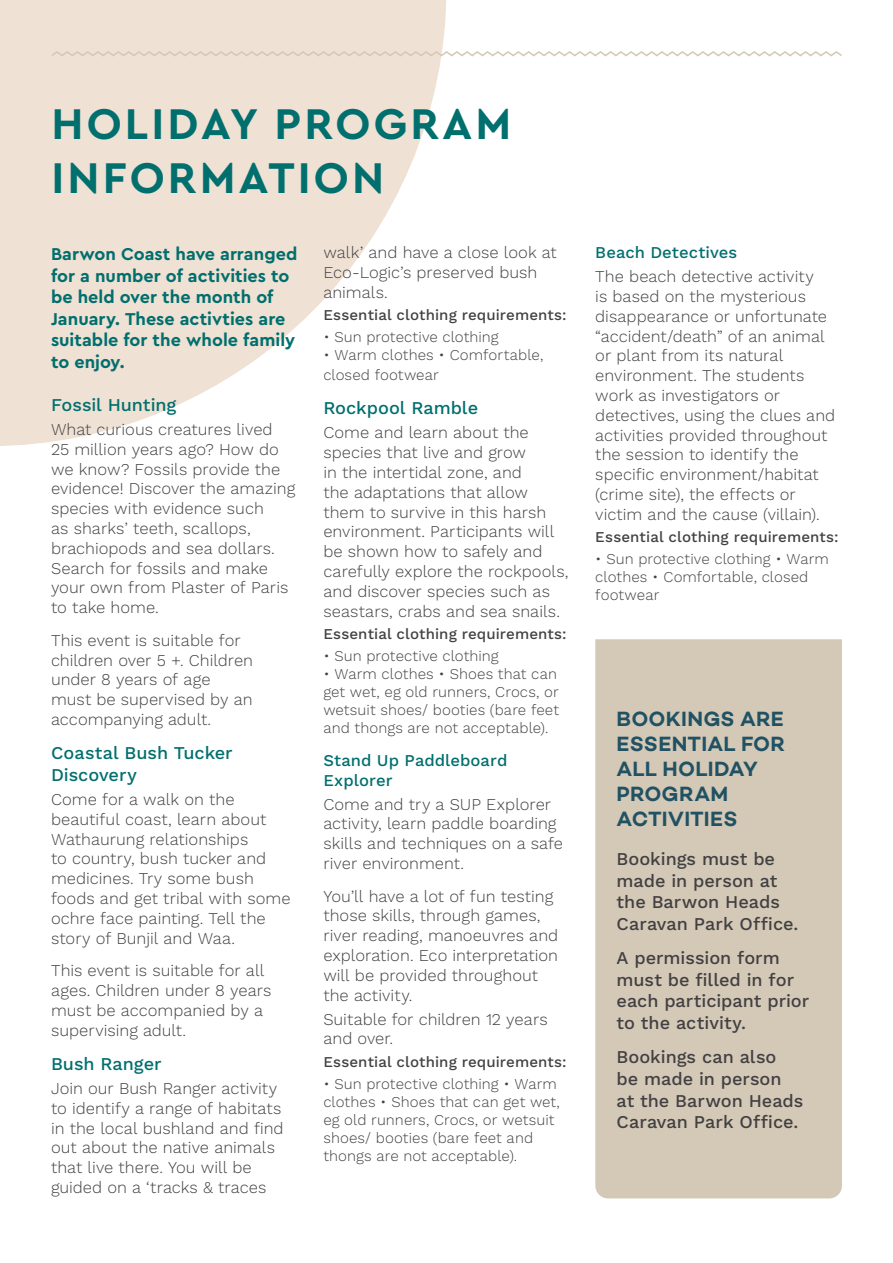
<style>
.page{position:relative;width:893px;height:1263px;background:#fff}
.page>*{position:absolute;margin:0;border:0;box-sizing:border-box;transform-origin:0 0}
.t1{font:700 45px/54px "Cera GR";letter-spacing:.07em;color:#006f6e}
.t2{font:600 21px/25.2px "Campton";letter-spacing:.01em;color:#205264}
.t3{font:500 18px/21.6px "Work Sans";color:#414042}
.t4{font:700 18px/21.6px "Cera GR";color:#006f6e}
.t5{font:500 18px/21.6px "Work Sans";letter-spacing:-.005em;color:#006f6e}
.t6{font:300 16.5px/19.8px "Work Sans";color:#414042}
.t7{font:500 16.5px/19.8px "Work Sans";letter-spacing:.005em;color:#006f6e}
.t8{font:300 15px/18px "Work Sans";letter-spacing:.005em;color:#414042}
.t9{font:500 15px "Work Sans";letter-spacing:.005em;color:#414042}
</style>
<div class="page">
<svg style="left:0;top:0;width:446px;height:446px;fill:#efe1d3"></svg>
<svg style="left:50px;top:50px;width:792px;height:8px"></svg>
<div style="left:595px;top:639px;width:247px;height:559px;background:#d4c8b6"></div>
<h1 class="t1" style="left:51px;top:97px;width:461px">HOLIDAY PROGRAM<br>INFORMATION</h1>
<p class="t4" style="left:51px;top:243px;width:248px">Barwon Coast have arranged for a number of activities to be held over the month of<br>January. These activties are suitable for the whole family to enjoy.</p>
<p class="t5" style="left:51px;top:395px;width:127px">Fossil Hunting</p>
<p class="t6" style="left:51px;top:420px;width:246px">What curious creatures lived<br>25 million years ago? How do we know? Fossils provide the evidence! Discover the amazing species with evidence such<br>as sharks’ teeth, scallops, brachiopods and sea dollars.<br>Search for fossils and make your own from Plaster of Paris to take home.</p>
<p class="t6" style="left:51px;top:631px;width:204px">This event is suitable for children over 5 +. Children under 8 years of age must be supervised by an accompanying adult.</p>
<p class="t5" style="left:51px;top:743px;width:183px">Coastal Bush Tucker<br>Discovery</p>
<p class="t6" style="left:51px;top:790px;width:241px">Come for a walk on the beautiful coast, learn about<br>Wathaurung relationships<br>to country, bush tucker and medicines. Try some bush foods and get tribal with some ochre face painting. Tell the story of Bunjil and Waa.</p>
<p class="t6" style="left:51px;top:961px;width:222px">This event is suitable for all ages. Children under 8 years must be accompanied by a supervising adult.</p>
<p class="t5" style="left:51px;top:1054px;width:112px">Bush Ranger</p>
<p class="t6" style="left:51px;top:1079px;width:234px">Join our Bush Ranger activity to identify a range of habitats in the local bushland and find out about the native animals that live there. You will be guided on a ‘tracks &amp; traces</p>
<p class="t6" style="left:323px;top:243px;width:235px">walk’ and have a close look at<br>Eco-Logic’s preserved bush animals.</p>
<p class="t9" style="left:323px;top:306px;width:245px">Essential clothing requirements:</p>
<p class="t8" style="left:323px;top:329px;width:177px">• Sun protective clothing</p>
<p class="t8" style="left:323px;top:346px;width:222px;line-height:19.8px">• Warm clothes • Comfortable, closed footwear</p>
<p class="t5" style="left:323px;top:398px;width:156px">Rockpool Ramble</p>
<p class="t6" style="left:323px;top:424px;width:247px">Come and learn about the species that live and grow<br>in the intertidal zone, and<br>the adaptations that allow them to survive in this harsh environment. Participants will be shown how to safely and carefully explore the rockpools, and discover species such as seastars, crabs and sea snails.</p>
<p class="t9" style="left:323px;top:625px;width:245px">Essential clothing requirements:</p>
<p class="t8" style="left:323px;top:648px;width:177px">• Sun protective clothing</p>
<p class="t8" style="left:323px;top:666px;width:237px">• Warm clothes • Shoes that can get wet, eg old runners, Crocs, or wetsuit shoes/ booties (bare feet and thongs are not acceptable).</p>
<p class="t7" style="left:323px;top:751px;width:186px">Stand Up Paddleboard<br>Explorer</p>
<p class="t6" style="left:323px;top:795px;width:241px">Come and try a SUP Explorer activity, learn paddle boarding skills and techniques on a safe river environment.</p>
<p class="t6" style="left:323px;top:887px;width:236px">You’ll have a lot of fun testing those skills, through games, river reading, manoeuvres and exploration. Eco interpretation will be provided throughout the activity.</p>
<p class="t6" style="left:323px;top:1010px;width:226px">Suitable for children 12 years and over.</p>
<p class="t9" style="left:323px;top:1053px;width:245px">Essential clothing requirements:</p>
<p class="t8" style="left:323px;top:1075px;width:238px">• Sun protective clothing • Warm clothes • Shoes that can get wet, eg old runners, Crocs, or wetsuit shoes/ booties (bare feet and thongs are not acceptable).</p>
<p class="t7" style="left:595px;top:243px;width:143px">Beach Detectives</p>
<p class="t6" style="left:595px;top:267px;width:241px">The beach detective activity<br>is based on the mysterious disappearance or unfortunate “accident/death” of an animal or plant from its natural environment. The students work as investigators or detectives, using the clues and activities provided throughout the session to identify the specific environment/habitat (crime site), the effects or victim and the cause (villain).</p>
<p class="t9" style="left:595px;top:528px;width:245px">Essential clothing requirements:</p>
<p class="t8" style="left:595px;top:551px;width:235px">• Sun protective clothing • Warm clothes • Comfortable, closed footwear</p>
<p class="t2" style="left:617px;top:705px;width:170px">BOOKINGS ARE<br>ESSENTIAL FOR<br>ALL HOLIDAY<br>PROGRAM<br>ACTIVITIES</p>
<p class="t3" style="left:617px;top:849px;width:183px">Bookings must be made in person at the Barwon Heads<br>Caravan Park Office.</p>
<p class="t3" style="left:617px;top:948px;width:194px">A permission form must be filled in for each participant prior to the activity.</p>
<p class="t3" style="left:617px;top:1047px;width:188px">Bookings can also<br>be made in person at the Barwon Heads<br>Caravan Park Office.</p>
</div>
